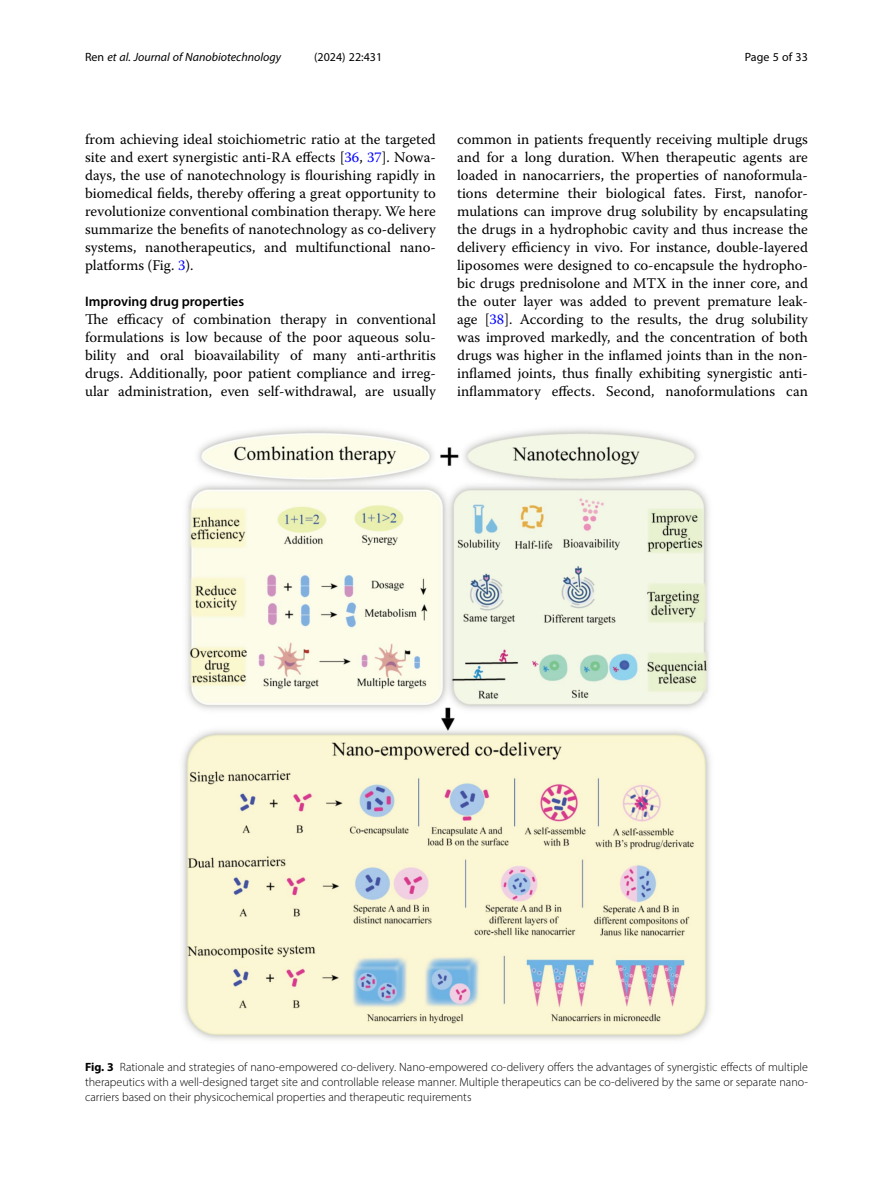
<style>
.page{position:relative;width:893px;height:1191px;background:#fff}
.page>*{position:absolute;margin:0;border:0;box-sizing:border-box;transform-origin:0 0}
.Body_Text{font:14.7px/18px "Warnock Pro";color:#000;text-align:justify}
.Head_2{font:600 13.8px "Myriad Pro";color:#000}
.Figure_Caption{font:300 12px/15px "Myriad Pro";color:#000;text-align:justify}
.t1{font:italic 12px "Myriad Pro";color:#000}
.t2{font:12px "Myriad Pro";color:#000}
.s1{font-style:normal}
.s2{color:#00f}
.s3{font-weight:700}
</style>
<div class="page">
<img style="left:182px;top:428px;width:528px;height:612px">
<p class="t1" style="left:85px;top:50px;width:198px"><span class="s1">Ren</span> et al. Journal of Nanobiotechnology</p>
<p class="t2" style="left:314px;top:50px;width:70px">(2024) 22:431</p>
<p class="t2" style="left:745px;top:50px;width:65px">Page 5 of 33</p>
<p class="Body_Text" style="left:85px;top:130px;width:352px">from achieving ideal stoichiometric ratio at the targeted site and exert synergistic anti-RA effects [<span class="s2">36</span>, <span class="s2">37</span>]. Nowa&shy;days, the use of nanotechnology is flourishing rapidly in biomedical fields, thereby offering a great opportunity to revolutionize conventional combination therapy. We here summarize the benefits of nanotechnology as co-delivery systems, nanotherapeutics, and multifunctional nano&shy;platforms (Fig. <span class="s2">3</span>).</p>
<p class="Head_2" style="left:85px;top:293px;width:161px">Improving drug properties</p>
<p class="Body_Text" style="left:85px;top:310px;width:352px">The efficacy of combination therapy in conventional formulations is low because of the poor aqueous solu&shy;bility and oral bioavailability of many anti-arthritis drugs. Additionally, poor patient compliance and irreg&shy;ular administration, even self-withdrawal, are usually</p>
<p class="Body_Text" style="left:457px;top:130px;width:352px">common in patients frequently receiving multiple drugs and for a long duration. When therapeutic agents are loaded in nanocarriers, the properties of nanoformula&shy;tions determine their biological fates. First, nanofor&shy;mulations can improve drug solubility by encapsulating the drugs in a hydrophobic cavity and thus increase the delivery efficiency in vivo. For instance, double-layered liposomes were designed to co-encapsule the hydropho&shy;bic drugs prednisolone and MTX in the inner core, and the outer layer was added to prevent premature leak&shy;age [<span class="s2">38</span>]. According to the results, the drug solubility was improved markedly, and the concentration of both drugs was higher in the inflamed joints than in the non&shy;inflamed joints, thus finally exhibiting synergistic anti&shy;inflammatory effects. Second, nanoformulations can</p>
<p class="Figure_Caption" style="left:85px;top:1059px;width:724px"><span class="s3">Fig. 3</span> Rationale and strategies of nano-empowered co-delivery. Nano-empowered co-delivery offers the advantages of synergistic effects of multiple therapeutics with a well-designed target site and controllable release manner. Multiple therapeutics can be co-delivered by the same or separate nano&shy;carriers based on their physicochemical properties and therapeutic requirements</p>
</div>
